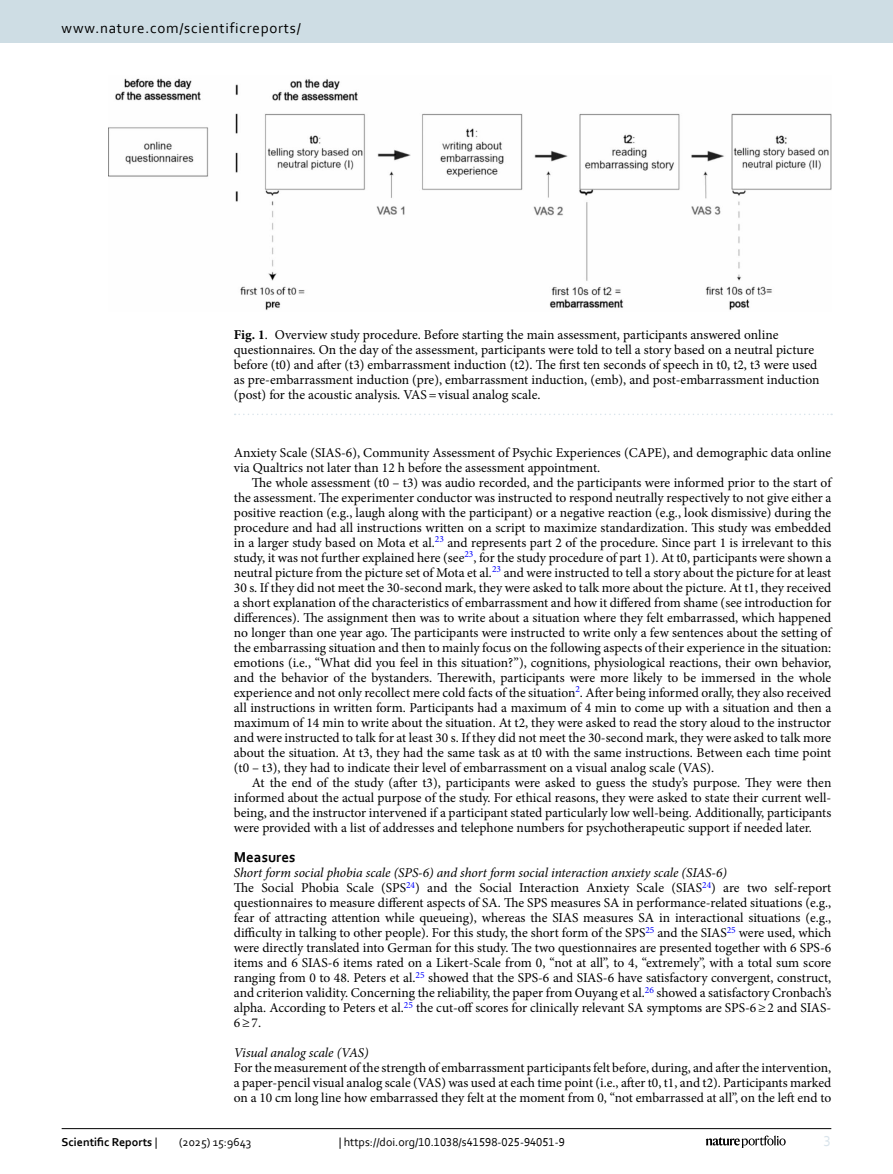
<style>
.page{position:relative;width:893px;height:1174px;background:#fff}
.page>*{position:absolute;margin:0;border:0;box-sizing:border-box;transform-origin:0 0}
.t1{font:15px "Corbel";letter-spacing:.05em;color:#000}
.Head_2{font:700 15px "Corbel";color:#000}
.t2{font:15px "Corbel";color:#d9e4eb}
.Body_Text_Indent{font:13.5px/15px "Minion Pro";color:#000;text-align:justify}
.Body_Text{font:13.5px/15px "Minion Pro";color:#000;text-align:justify}
.Figure_Caption{font:13.5px/15px "Minion Pro";color:#000}
.Head_3_after_2{font:italic 13.5px "Minion Pro";letter-spacing:-.005em;color:#000}
.Head_3{font:italic 13.5px "Minion Pro";letter-spacing:-.01em;color:#000}
.t3{font:12px "Corbel";color:#000}
.t4{font:700 12px "Corbel";color:#000}
.s1{font-weight:700}
.s2{font-weight:400}
</style>
<div class="page">
<img style="left:108px;top:78px;width:723px;height:232px">
<svg style="left:235px;top:413px;width:597px;height:2px"></svg>
<hr style="left:62px;top:1128px;width:769px;height:1px;background:#000">
<svg style="left:706px;top:1135px;width:80px;height:12px"></svg>
<div style="left:0;top:0;width:893px;height:43px;background:#cedde4"></div>
<p class="t1" style="left:62px;top:18px;width:241px">www.nature.com/scientificreports/</p>
<p class="Figure_Caption" style="left:234px;top:327px;width:587px"><span class="s1">Fig. 1</span>. Overview study procedure. Before starting the main assessment, participants answered online questionnaires. On the day of the assessment, participants were told to tell a story based on a neutral picture before (t0) and after (t3) embarrassment induction (t2). The first ten seconds of speech in t0, t2, t3 were used as pre-embarrassment induction (pre), embarrassment induction, (emb), and post-embarrassment induction (post) for the acoustic analysis. VAS=visual analog scale.</p>
<p class="Body_Text" style="left:234px;top:445px;width:599px">Anxiety Scale (SIAS-6), Community Assessment of Psychic Experiences (CAPE), and demographic data online via Qualtrics not later than 12 h before the assessment appointment.</p>
<p class="Body_Text_Indent" style="left:234px;top:475px;width:599px;text-indent:18px">The whole assessment (t0 – t3) was audio recorded, and the participants were informed prior to the start of the assessment. The experimenter conductor was instructed to respond neutrally respectively to not give either a positive reaction (e.g., laugh along with the participant) or a negative reaction (e.g., look dismissive) during the procedure and had all instructions written on a script to maximize standardization. This study was embedded in a larger study based on Mota et al.<sup>23</sup> and represents part 2 of the procedure. Since part 1 is irrelevant to this study, it was not further explained here (see<sup>23</sup>, for the study procedure of part 1). At t0, participants were shown a neutral picture from the picture set of Mota et al.<sup>23</sup> and were instructed to tell a story about the picture for at least 30 s. If they did not meet the 30-second mark, they were asked to talk more about the picture. At t1, they received a short explanation of the characteristics of embarrassment and how it differed from shame (see introduction for differences). The assignment then was to write about a situation where they felt embarrassed, which happened no longer than one year ago. The participants were instructed to write only a few sentences about the setting of the embarrassing situation and then to mainly focus on the following aspects of their experience in the situation: emotions (i.e., “What did you feel in this situation?”), cognitions, physiological reactions, their own behavior, and the behavior of the bystanders. Therewith, participants were more likely to be immersed in the whole experience and not only recollect mere cold facts of the situation<sup>2</sup>. After being informed orally, they also received all instructions in written form. Participants had a maximum of 4 min to come up with a situation and then a maximum of 14 min to write about the situation. At t2, they were asked to read the story aloud to the instructor and were instructed to talk for at least 30 s. If they did not meet the 30-second mark, they were asked to talk more about the situation. At t3, they had the same task as at t0 with the same instructions. Between each time point (t0 – t3), they had to indicate their level of embarrassment on a visual analog scale (VAS).</p>
<p class="Body_Text_Indent" style="left:234px;top:775px;width:599px;text-indent:18px">At the end of the study (after t3), participants were asked to guess the study’s purpose. They were then informed about the actual purpose of the study. For ethical reasons, they were asked to state their current well&shy;being, and the instructor intervened if a participant stated particularly low well-being. Additionally, participants were provided with a list of addresses and telephone numbers for psychotherapeutic support if needed later.</p>
<p class="Head_2" style="left:234px;top:848px;width:63px">Measures</p>
<p class="Head_3_after_2" style="left:234px;top:863px;width:495px">Short form social phobia scale (SPS-6) and short form social interaction anxiety scale (SIAS-6)</p>
<p class="Body_Text" style="left:234px;top:880px;width:599px">The Social Phobia Scale (SPS<sup>24</sup>) and the Social Interaction Anxiety Scale (SIAS<sup>24</sup>) are two self-report questionnaires to measure different aspects of SA. The SPS measures SA in performance-related situations (e.g., fear of attracting attention while queueing), whereas the SIAS measures SA in interactional situations (e.g., difficulty in talking to other people). For this study, the short form of the SPS<sup>25</sup> and the SIAS<sup>25</sup> were used, which were directly translated into German for this study. The two questionnaires are presented together with 6 SPS-6 items and 6 SIAS-6 items rated on a Likert-Scale from 0, “not at all”, to 4, “extremely”, with a total sum score ranging from 0 to 48. Peters et al.<sup>25</sup> showed that the SPS-6 and SIAS-6 have satisfactory convergent, construct, and criterion validity. Concerning the reliability, the paper from Ouyang et al.<sup>26</sup> showed a satisfactory Cronbach’s alpha. According to Peters et al.<sup>25</sup> the cut-off scores for clinically relevant SA symptoms are SPS-6≥2 and SIAS-6≥7.</p>
<p class="Head_3" style="left:234px;top:1043px;width:136px">Visual analog scale (VAS)</p>
<p class="Body_Text" style="left:234px;top:1060px;width:599px">For the measurement of the strength of embarrassment participants felt before, during, and after the intervention, a paper-pencil visual analog scale (VAS) was used at each time point (i.e., after t0, t1, and t2). Participants marked on a 10 cm long line how embarrassed they felt at the moment from 0, “not embarrassed at all”, on the left end to</p>
<p class="t4" style="left:62px;top:1134px;width:97px">Scientific Reports <span class="s2">|</span></p>
<p class="t3" style="left:179px;top:1134px;width:74px">(2025) 15:9643</p>
<p class="t3" style="left:339px;top:1134px;width:228px">| https://doi.org/10.1038/s41598-025-94051-9</p>
<p class="t2" style="left:824px;top:1132px;width:9px">3</p>
</div>
